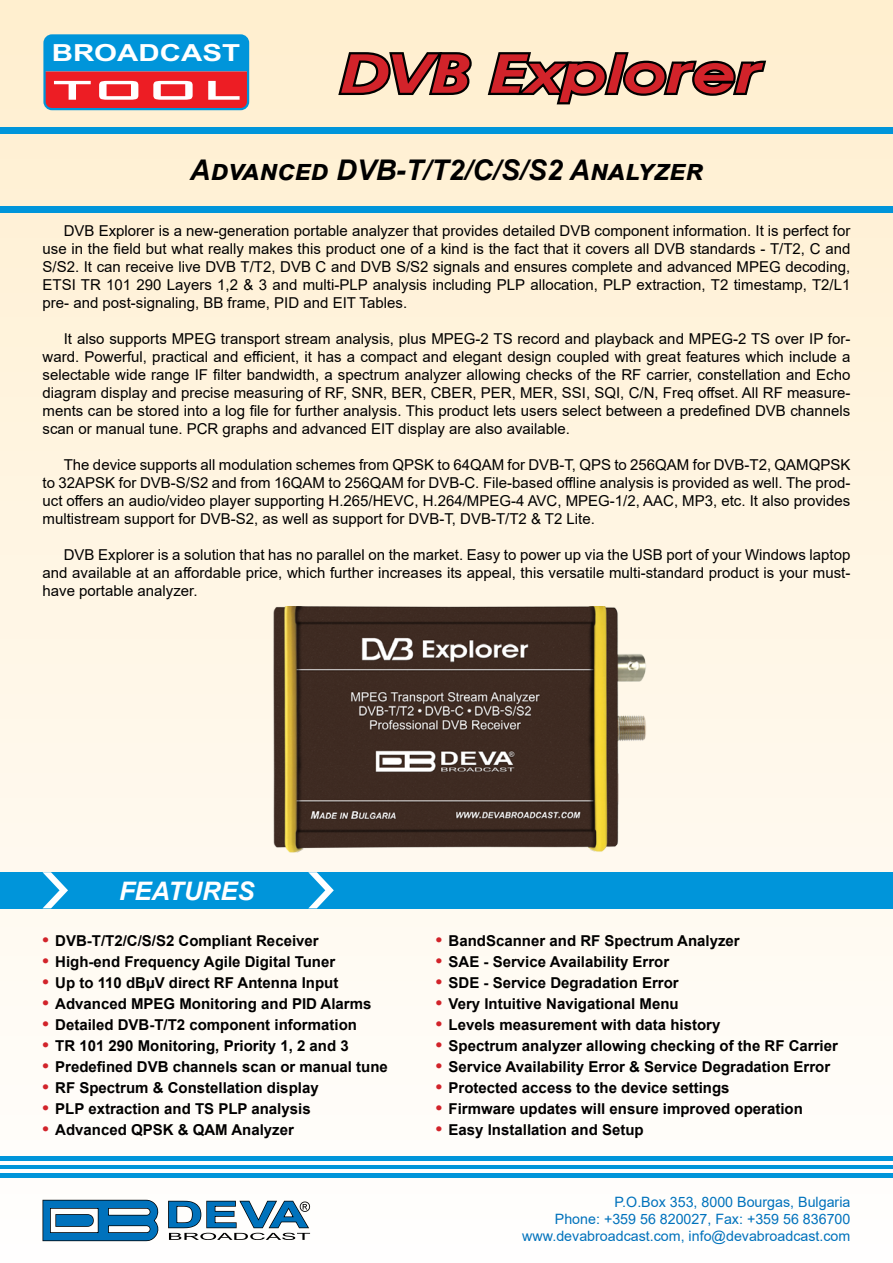
<style>
.page{position:relative;width:893px;height:1263px;background:#fff}
.page>*{position:absolute;margin:0;border:0;box-sizing:border-box;transform-origin:0 0}
.t1{font:italic 600 54px "Avant Garde IT Cby BT";color:#d2232a;scale:1.3 1}
.t2{font:italic 700 28.5px "Arial";color:#000}
.t3{font:italic 700 25.5px "Arial";color:#fff}
.t4{font:700 23.55px "Arial";color:#fff;scale:1.25 1}
.t5{font:15px/18px "Arial";color:#000;text-align:justify}
.t6{font:700 15px "Arial";color:#000}
.t7{font:14.25px/17.1px "Arial";color:#0072bc;text-align:right}
.s1{font-size:18px;color:#d2232a}
</style>
<div class="page">
<div style="left:0;top:0;width:893px;height:1263px;background:linear-gradient(to bottom,#ffefcf,#fcfdfe)"></div>
<svg style="left:45px;top:35px;width:203px;height:74px;background:#7a6d92"></svg>
<div style="left:43px;top:34px;width:206px;height:76px;border:2px solid #0095da;border-radius:7px"></div>
<hr style="left:0;top:1157px;width:893px;height:4px;background:#0095da">
<hr style="left:0;top:1161px;width:893px;height:4px;background:#fff">
<hr style="left:0;top:1165px;width:893px;height:4px;background:#0095da">
<div style="left:0;top:1169px;width:893px;height:5px;background:#fff"></div>
<hr style="left:0;top:1174px;width:893px;height:4px;background:#0095da">
<svg style="left:43px;top:1200px;width:118px;height:41px"></svg>
<svg style="left:167px;top:1200px;width:143px;height:40px"></svg>
<svg style="left:335px;top:49px;width:140px;height:50px;background:#978e7c"></svg>
<svg style="left:485px;top:50px;width:284px;height:58px;background:#a59b87"></svg>
<div style="left:0;top:128px;width:893px;height:6px;background:#0095da"></div>
<div style="left:0;top:206px;width:893px;height:7px;background:#0095da"></div>
<div style="left:0;top:872px;width:893px;height:36px;background:#0095da"></div>
<svg style="left:43px;top:872px;width:25px;height:36px"></svg>
<svg style="left:308px;top:872px;width:26px;height:36px"></svg>
<img style="left:274px;top:606px;width:384px;height:247px">
<h3 class="t4" style="left:52px;top:39px;width:152px">BROADCAST</h3>
<p class="t1" style="left:342px;top:41px;width:325px">DVB Explorer</p>
<p class="t2" style="left:190px;top:151px;width:515px">Advanced DVB-T/T2/C/S/S2 Analyzer</p>
<p class="t5" style="left:43px;top:222px;width:809px;text-indent:21px">DVB Explorer is a new-generation portable analyzer that provides detailed DVB component information. It is perfect for use in the field but what really makes this product one of a kind is the fact that it covers all DVB standards - T/T2, C and S/S2. It can receive live DVB T/T2, DVB C and DVB S/S2 signals and ensures complete and advanced MPEG decoding, ETSI TR 101 290 Layers 1,2 &amp; 3 and multi-PLP analysis including PLP allocation, PLP extraction, T2 timestamp, T2/L1 pre- and post-signaling, BB frame, PID and EIT Tables.</p>
<p class="t5" style="left:43px;top:330px;width:809px;text-indent:21px">It also supports MPEG transport stream analysis, plus MPEG-2 TS record and playback and MPEG-2 TS over IP for&shy;ward. Powerful, practical and efficient, it has a compact and elegant design coupled with great features which include a selectable wide range IF filter bandwidth, a spectrum analyzer allowing checks of the RF carrier, constellation and Echo diagram display and precise measuring of RF, SNR, BER, CBER, PER, MER, SSI, SQI, C/N, Freq offset. All RF measure&shy;ments can be stored into a log file for further analysis. This product lets users select between a predefined DVB channels scan or manual tune. PCR graphs and advanced EIT display are also available.</p>
<p class="t5" style="left:43px;top:456px;width:809px;text-indent:21px">The device supports all modulation schemes from QPSK to 64QAM for DVB-T, QPS to 256QAM for DVB-T2, QAMQPSK to 32APSK for DVB-S/S2 and from 16QAM to 256QAM for DVB-C. File-based offline analysis is provided as well. The prod&shy;uct offers an audio/video player supporting H.265/HEVC, H.264/MPEG-4 AVC, MPEG-1/2, AAC, MP3, etc. It also provides multistream support for DVB-S2, as well as support for DVB-T, DVB-T/T2 &amp; T2 Lite.</p>
<p class="t5" style="left:43px;top:546px;width:809px;text-indent:21px">DVB Explorer is a solution that has no parallel on the market. Easy to power up via the USB port of your Windows laptop and available at an affordable price, which further increases its appeal, this versatile multi-standard product is your must&shy;have portable analyzer.</p>
<p class="t3" style="left:119px;top:874px;width:137px">FEATURES</p>
<p class="t6" style="left:43px;top:930px;width:278px"><span class="s1">•</span> DVB-T/T2/C/S/S2 Compliant Receiver</p>
<p class="t6" style="left:43px;top:951px;width:294px"><span class="s1">•</span> High-end Frequency Agile Digital Tuner</p>
<p class="t6" style="left:43px;top:972px;width:297px"><span class="s1">•</span> Up to 110 dBµV direct RF Antenna Input</p>
<p class="t6" style="left:43px;top:993px;width:330px"><span class="s1">•</span> Advanced MPEG Monitoring and PID Alarms</p>
<p class="t6" style="left:43px;top:1014px;width:316px"><span class="s1">•</span> Detailed DVB-T/T2 component information</p>
<p class="t6" style="left:43px;top:1035px;width:308px"><span class="s1">•</span> TR 101 290 Monitoring, Priority 1, 2 and 3</p>
<p class="t6" style="left:43px;top:1056px;width:347px"><span class="s1">•</span> Predefined DVB channels scan or manual tune</p>
<p class="t6" style="left:43px;top:1077px;width:278px"><span class="s1">•</span> RF Spectrum &amp; Constellation display</p>
<p class="t6" style="left:43px;top:1098px;width:270px"><span class="s1">•</span> PLP extraction and TS PLP analysis</p>
<p class="t6" style="left:43px;top:1119px;width:253px"><span class="s1">•</span> Advanced QPSK &amp; QAM Analyzer</p>
<p class="t6" style="left:436px;top:930px;width:305px"><span class="s1">•</span> BandScanner and RF Spectrum Analyzer</p>
<p class="t6" style="left:436px;top:951px;width:235px"><span class="s1">•</span> SAE - Service Availability Error</p>
<p class="t6" style="left:436px;top:972px;width:244px"><span class="s1">•</span> SDE - Service Degradation Error</p>
<p class="t6" style="left:436px;top:993px;width:244px"><span class="s1">•</span> Very Intuitive Navigational Menu</p>
<p class="t6" style="left:436px;top:1014px;width:286px"><span class="s1">•</span> Levels measurement with data history</p>
<p class="t6" style="left:436px;top:1035px;width:404px"><span class="s1">•</span> Spectrum analyzer allowing checking of the RF Carrier</p>
<p class="t6" style="left:436px;top:1056px;width:396px"><span class="s1">•</span> Service Availability Error &amp; Service Degradation Error</p>
<p class="t6" style="left:436px;top:1077px;width:295px"><span class="s1">•</span> Protected access to the device settings</p>
<p class="t6" style="left:436px;top:1098px;width:369px"><span class="s1">•</span> Firmware updates will ensure improved operation</p>
<p class="t6" style="left:436px;top:1119px;width:209px"><span class="s1">•</span> Easy Installation and Setup</p>
<p class="t7" style="left:522px;top:1193px;width:330px">P.O.Box 353, 8000 Bourgas, Bulgaria<br>Phone: +359 56 820027, Fax: +359 56 836700 www.devabroadcast.com, info@devabroadcast.com</p>
</div>
